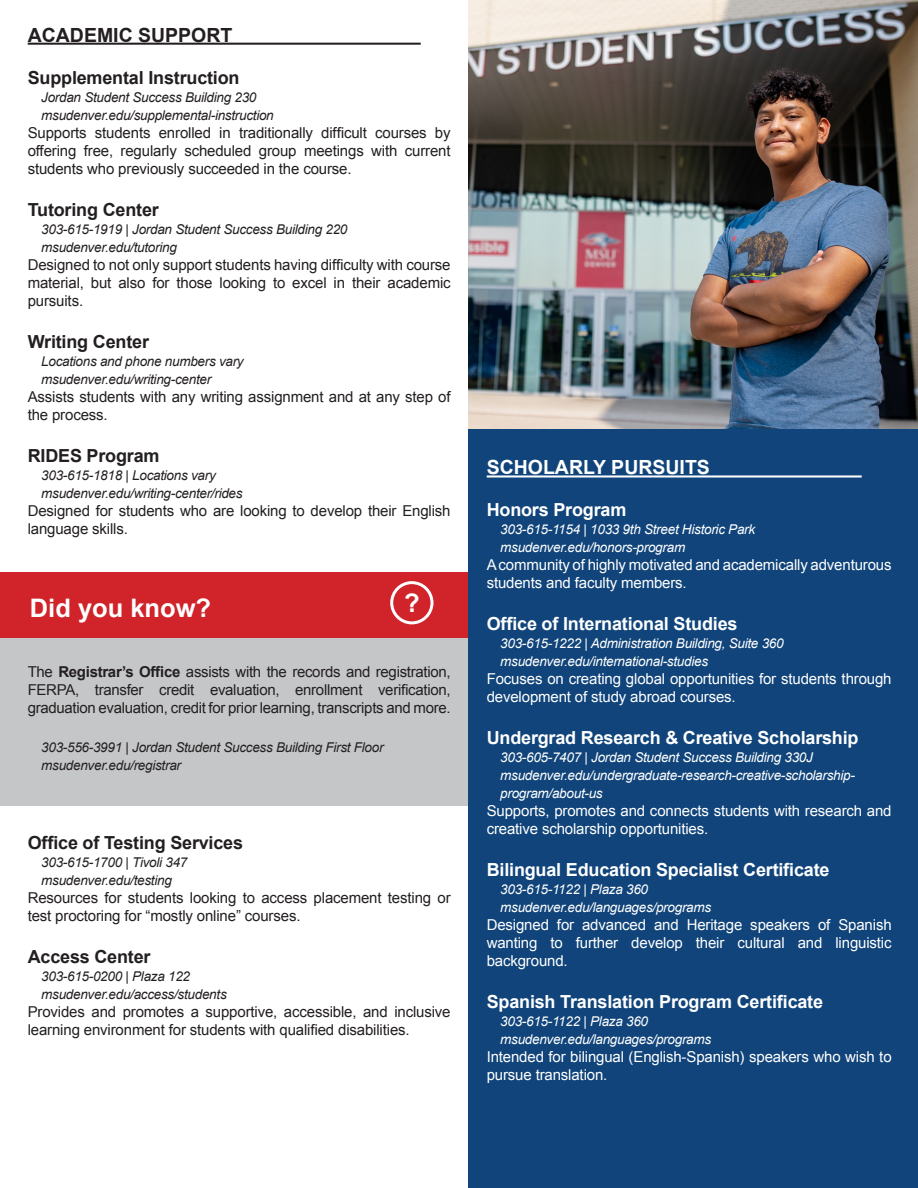
<style>
.page{position:relative;width:918px;height:1188px;background:#fff}
.page>*{position:absolute;margin:0;border:0;box-sizing:border-box;transform-origin:0 0}
.t1{font:700 25.5px "Arial";color:#fff}
.Big_Titles_-_White{font:700 19.5px "Arial";color:#fff}
.Titles{font:700 19.5px "Arial";color:#231f20}
.Headers_-_White{font:700 18px "Arial";letter-spacing:-.01em;color:#fff}
.Headers{font:700 18px "Arial";letter-spacing:-.01em;color:#231f20}
.Blurbs{font:15px/18px "Arial";letter-spacing:-.01em;color:#231f20}
.Blurbs_-_White{font:15px/18px "Arial";letter-spacing:-.01em;color:#fff}
.Locations_-_italics{font:italic 13.5px "Arial";letter-spacing:-.02em;color:#231f20}
.Locations_-_Italics{font:italic 13.5px/18px "Arial";letter-spacing:-.02em;color:#fff}
.s1{font-weight:700}
</style>
<div class="page">
<div style="left:0;top:573px;width:477px;height:66px;background:#d1232a"></div>
<div style="left:0;top:638px;width:492px;height:168px;background:#c5c6c8"></div>
<div style="left:469px;top:0;width:449px;height:1188px;background:#10447a"></div>
<hr style="left:28px;top:43px;width:393px;height:2px;background:#231f20">
<hr style="left:487px;top:475px;width:375px;height:3px;background:#fff">
<div style="left:390px;top:581px;width:44px;height:43px;border:3px solid #fff;border-radius:50%"></div>
<img style="left:469px;top:0;width:449px;height:428px">
<p class="Titles" style="left:28px;top:22px;width:206px">ACADEMIC SUPPORT</p>
<p class="Headers" style="left:28px;top:65px;width:213px">Supplemental Instruction</p>
<p class="Locations_-_italics" style="left:41px;top:88px;width:217px">Jordan Student Success Building 230</p>
<p class="Locations_-_italics" style="left:41px;top:106px;width:234px">msudenver.edu/supplemental-instruction</p>
<p class="Blurbs" style="left:28px;top:123px;width:424px;text-align:justify">Supports students enrolled in traditionally difficult courses by offering free, regularly scheduled group meetings with current students who previously succeeded in the course.</p>
<p class="Headers" style="left:28px;top:197px;width:133px">Tutoring Center</p>
<p class="Locations_-_italics" style="left:41px;top:220px;width:308px">303-615-1919 | Jordan Student Success Building 220</p>
<p class="Locations_-_italics" style="left:41px;top:238px;width:137px">msudenver.edu/tutoring</p>
<p class="Blurbs" style="left:28px;top:255px;width:424px;text-align:justify">Designed to not only support students having difficulty with course material, but also for those looking to excel in their academic pursuits.</p>
<p class="Headers" style="left:28px;top:329px;width:123px">Writing Center</p>
<p class="Locations_-_italics" style="left:41px;top:352px;width:204px">Locations and phone numbers vary</p>
<p class="Locations_-_italics" style="left:41px;top:370px;width:172px">msudenver.edu/writing-center</p>
<p class="Blurbs" style="left:28px;top:387px;width:424px">Assists students with any writing assignment and at any step of the process.</p>
<p class="Headers" style="left:28px;top:443px;width:133px">RIDES Program</p>
<p class="Locations_-_italics" style="left:41px;top:466px;width:176px">303-615-1818 | Locations vary</p>
<p class="Locations_-_italics" style="left:41px;top:484px;width:203px">msudenver.edu/writing-center/rides</p>
<p class="Blurbs" style="left:28px;top:501px;width:424px">Designed for students who are looking to develop their English language skills.</p>
<p class="t1" style="left:30px;top:591px;width:183px">Did you know?</p>
<p class="t1" style="left:404px;top:586px;width:17px">?</p>
<p class="Blurbs" style="left:28px;top:663px;width:424px;text-align:justify">The <span class="s1">Registrar’s Office</span> assists with the records and registration, FERPA, transfer credit evaluation, enrollment verification, graduation evaluation, credit for prior learning, transcripts and more.</p>
<p class="Locations_-_italics" style="left:41px;top:739px;width:344px">303-556-3991 | Jordan Student Success Building First Floor</p>
<p class="Locations_-_italics" style="left:41px;top:757px;width:141px">msudenver.edu/registrar</p>
<p class="Headers" style="left:28px;top:830px;width:217px">Office of Testing Services</p>
<p class="Locations_-_italics" style="left:41px;top:853px;width:148px">303-615-1700 | Tivoli 347</p>
<p class="Locations_-_italics" style="left:41px;top:871px;width:132px">msudenver.edu/testing</p>
<p class="Blurbs" style="left:28px;top:888px;width:424px">Resources for students looking to access placement testing or test proctoring for “mostly online” courses.</p>
<p class="Headers" style="left:28px;top:944px;width:124px">Access Center</p>
<p class="Locations_-_italics" style="left:41px;top:967px;width:150px">303-615-0200 | Plaza 122</p>
<p class="Locations_-_italics" style="left:41px;top:985px;width:187px">msudenver.edu/access/students</p>
<p class="Blurbs" style="left:28px;top:1002px;width:424px">Provides and promotes a supportive, accessible, and inclusive learning environment for students with qualified disabilities.</p>
<p class="Big_Titles_-_White" style="left:487px;top:455px;width:225px">SCHOLARLY PURSUITS</p>
<p class="Headers_-_White" style="left:487px;top:498px;width:141px">Honors Program</p>
<p class="Locations_-_Italics" style="left:500px;top:521px;width:257px">303-615-1154 | 1033 9th Street Historic Park</p>
<p class="Locations_-_Italics" style="left:500px;top:539px;width:187px">msudenver.edu/honors-program</p>
<p class="Blurbs_-_White" style="left:487px;top:556px;width:406px">A community of highly motivated and academically adventurous students and faculty members.</p>
<p class="Headers_-_White" style="left:487px;top:612px;width:252px">Office of International Studies</p>
<p class="Locations_-_Italics" style="left:500px;top:635px;width:285px">303-615-1222 | Administration Building, Suite 360</p>
<p class="Locations_-_Italics" style="left:500px;top:653px;width:209px">msudenver.edu/international-studies</p>
<p class="Blurbs_-_White" style="left:487px;top:670px;width:406px">Focuses on creating global opportunities for students through development of study abroad courses.</p>
<p class="Headers_-_White" style="left:487px;top:726px;width:373px">Undergrad Research &amp; Creative Scholarship</p>
<p class="Locations_-_Italics" style="left:500px;top:749px;width:314px">303-605-7407 | Jordan Student Success Building 330J</p>
<p class="Locations_-_Italics" style="left:500px;top:767px;width:356px">msudenver.edu/undergraduate-research-creative-scholarship&shy;program/about-us</p>
<p class="Blurbs_-_White" style="left:487px;top:802px;width:406px">Supports, promotes and connects students with research and creative scholarship opportunities.</p>
<p class="Headers_-_White" style="left:487px;top:858px;width:344px">Bilingual Education Specialist Certificate</p>
<p class="Locations_-_Italics" style="left:500px;top:881px;width:149px">303-615-1122 | Plaza 360</p>
<p class="Locations_-_Italics" style="left:500px;top:899px;width:212px">msudenver.edu/languages/programs</p>
<p class="Blurbs_-_White" style="left:487px;top:916px;width:406px;text-align:justify">Designed for advanced and Heritage speakers of Spanish wanting to further develop their cultural and linguistic background.</p>
<p class="Headers_-_White" style="left:487px;top:990px;width:338px">Spanish Translation Program Certificate</p>
<p class="Locations_-_Italics" style="left:500px;top:1013px;width:149px">303-615-1122 | Plaza 360</p>
<p class="Locations_-_Italics" style="left:500px;top:1031px;width:212px">msudenver.edu/languages/programs</p>
<p class="Blurbs_-_White" style="left:487px;top:1048px;width:406px">Intended for bilingual (English-Spanish) speakers who wish to pursue translation.</p>
</div>
